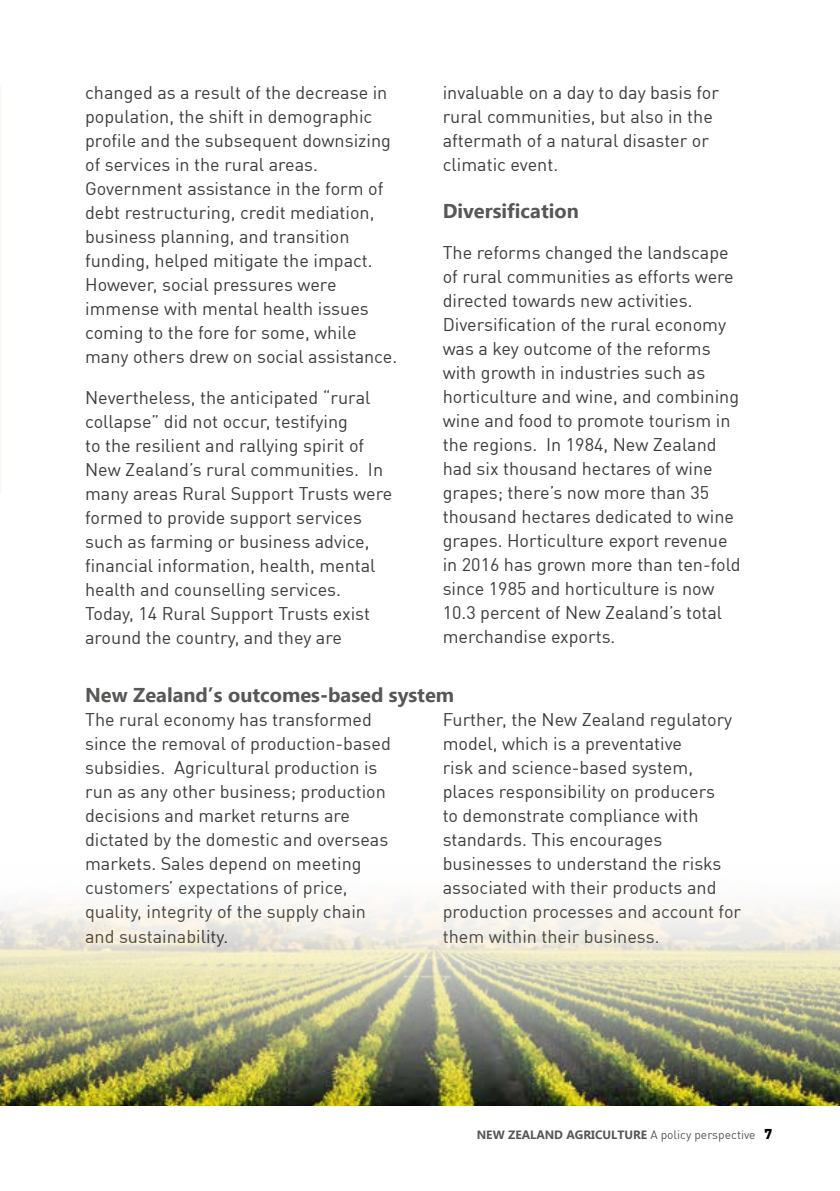
<style>
.page{position:relative;width:840px;height:1191px;background:#fff}
.page>*{position:absolute;margin:0;border:0;box-sizing:border-box;transform-origin:0 0}
.Heading_3{font:700 20px "Ebrima";color:#575756}
._3_body_copy{font:700 20px "Ebrima";color:#575756}
._3_body_copy-2{font:18px/24px "DIN";color:#3c3c3b}
.t1{font:700 12px "Ebrima";color:#575756}
.s1{font-family:"DIN";font-weight:400}
.s2{font-family:"DIN";font-weight:900;font-size:14px;color:#000}
</style>
<div class="page">
<hr style="left:0;top:85px;width:1px;height:409px;background:#eaeed7">
<img style="left:0;top:902px;width:839px;height:204px">
<p class="_3_body_copy-2" style="left:85px;top:80px;width:313px">changed as a result of the decrease in population, the shift in demographic profile and the subsequent downsizing of services in the rural areas.<br>Government assistance in the form of debt restructuring, credit mediation, business planning, and transition funding, helped mitigate the impact.<br>However, social pressures were immense with mental health issues coming to the fore for some, while many others drew on social assistance.</p>
<p class="_3_body_copy-2" style="left:85px;top:385px;width:308px">Nevertheless, the anticipated “rural collapse” did not occur, testifying<br>to the resilient and rallying spirit of New Zealand’s rural communities. In many areas Rural Support Trusts were formed to provide support services such as farming or business advice, financial information, health, mental health and counselling services.<br>Today, 14 Rural Support Trusts exist around the country, and they are</p>
<p class="_3_body_copy-2" style="left:442px;top:80px;width:277px">invaluable on a day to day basis for rural communities, but also in the aftermath of a natural disaster or climatic event.</p>
<p class="_3_body_copy" style="left:442px;top:196px;width:137px">Diversification</p>
<p class="_3_body_copy-2" style="left:442px;top:240px;width:299px">The reforms changed the landscape of rural communities as efforts were directed towards new activities.<br>Diversification of the rural economy was a key outcome of the reforms with growth in industries such as horticulture and wine, and combining wine and food to promote tourism in the regions. In 1984, New Zealand had six thousand hectares of wine grapes; there’s now more than 35 thousand hectares dedicated to wine grapes. Horticulture export revenue in 2016 has grown more than ten-fold since 1985 and horticulture is now 10.3 percent of New Zealand’s total merchandise exports.</p>
<p class="Heading_3" style="left:85px;top:680px;width:370px">New Zealand’s outcomes-based system</p>
<p class="_3_body_copy-2" style="left:85px;top:707px;width:307px">The rural economy has transformed since the removal of production-based subsidies. Agricultural production is run as any other business; production decisions and market returns are dictated by the domestic and overseas markets. Sales depend on meeting customers’ expectations of price, quality, integrity of the supply chain and sustainability.</p>
<p class="_3_body_copy-2" style="left:442px;top:707px;width:300px">Further, the New Zealand regulatory model, which is a preventative<br>risk and science-based system, places responsibility on producers<br>to demonstrate compliance with standards. This encourages businesses to understand the risks associated with their products and production processes and account for them within their business.</p>
<p class="t1" style="left:476px;top:1126px;width:297px">NEW ZEALAND AGRICULTURE <span class="s1">A policy perspective</span> <span class="s2">7</span></p>
</div>
